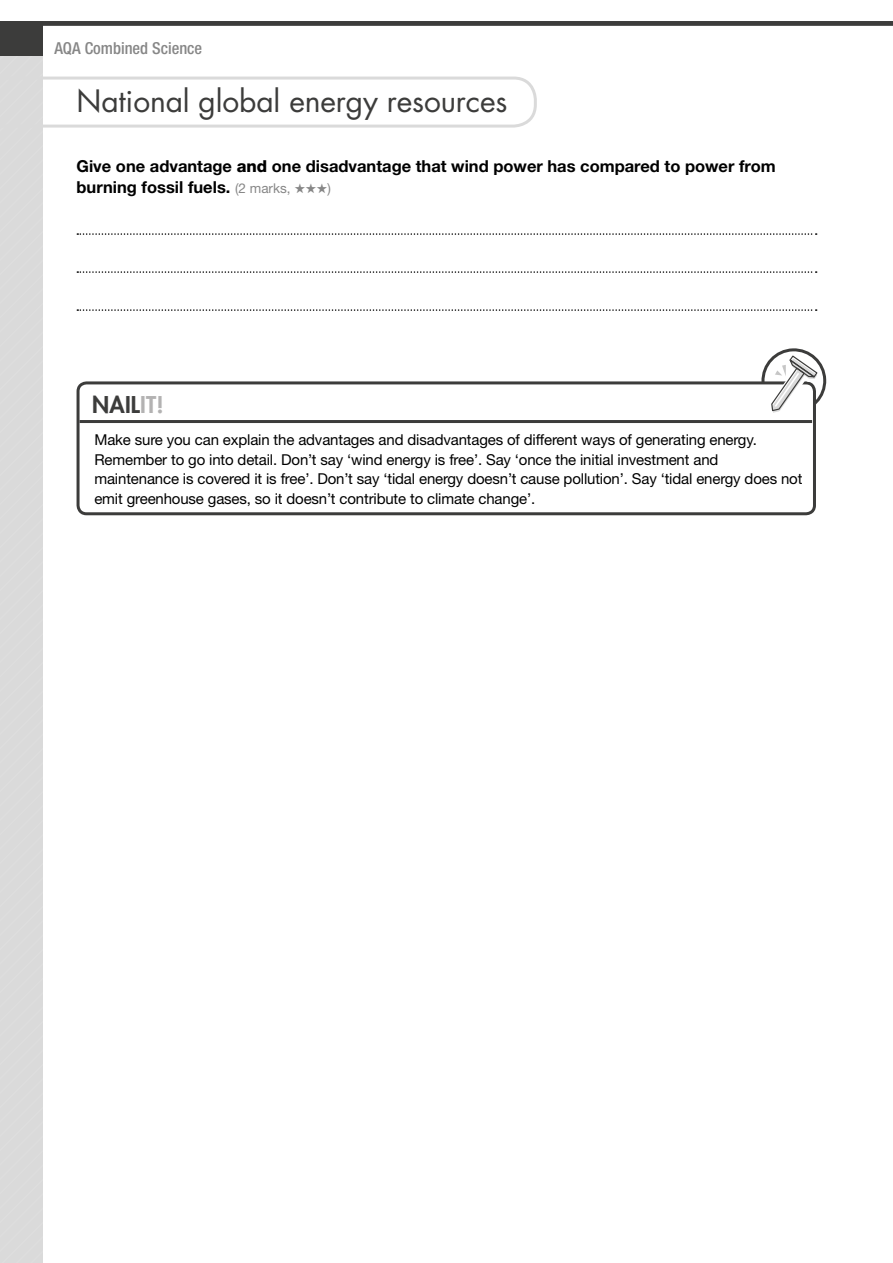
<style>
.page{position:relative;width:893px;height:1263px;background:#fff}
.page>*{position:absolute;margin:0;border:0;box-sizing:border-box;transform-origin:0 0}
.t1{font:30px "Futura Std";letter-spacing:-.005em;color:#3c3c3b}
.t2{font:800 22.5px "Futura Std";letter-spacing:.01em;color:#3c3c3b}
.t3{font:700 16.5px/21px "Helvetica Neue LT Std";color:#000}
.t4{font:500 condensed 16.5px "Helvetica Neue LT Std";color:#878787}
.t5{font:15px/19.5px "Helvetica Neue LT Std";letter-spacing:-.01em;color:#000}
.s1{font-weight:800}
.s2{font-weight:400;font-size:13.5px;color:#878787}
.s3{color:#878787}
.s4{color:#b3b2b2}
</style>
<div class="page">
<div style="left:0;top:68px;width:43px;height:1195px;background:#dadada"></div>
<svg style="left:0;top:77px;width:537px;height:51px"></svg>
<svg style="left:77px;top:233px;width:740px;height:2px"></svg>
<svg style="left:77px;top:271px;width:740px;height:2px"></svg>
<svg style="left:77px;top:309px;width:740px;height:2px"></svg>
<hr style="left:80px;top:420px;width:732px;height:3px;background:#3c3c3b">
<div style="left:77px;top:381px;width:739px;height:134px;border:3px solid #3c3c3b;border-radius:9px"></div>
<svg style="left:760px;top:348px;width:65px;height:71px"></svg>
<div style="left:0;top:21px;width:893px;height:5px;background:#3c3c3b"></div>
<div style="left:0;top:21px;width:43px;height:34px;background:#3c3c3b"></div>
<p class="t4" style="left:54px;top:38px;width:149px">AQA Combined Science</p>
<h1 class="t1" style="left:77px;top:82px;width:432px">National global energy resources</h1>
<p class="t3" style="left:77px;top:155px;width:701px">Give one advantage <span class="s1">and</span> one disadvantage that wind power has compared to power from burning fossil fuels. <span class="s2">(2 marks,</span> <span class="s3">★★★</span><span class="s2">)</span></p>
<h2 class="t2" style="left:92px;top:390px;width:73px">NAIL<span class="s4">IT!</span></h2>
<p class="t5" style="left:94px;top:430px;width:709px">Make sure you can explain the advantages and disadvantages of different ways of generating energy.<br>Remember to go into detail. Don’t say ‘wind energy is free’. Say ‘once the initial investment and maintenance is covered it is free’. Don’t say ‘tidal energy doesn’t cause pollution’. Say ‘tidal energy does not emit greenhouse gases, so it doesn’t contribute to climate change’.</p>
</div>
